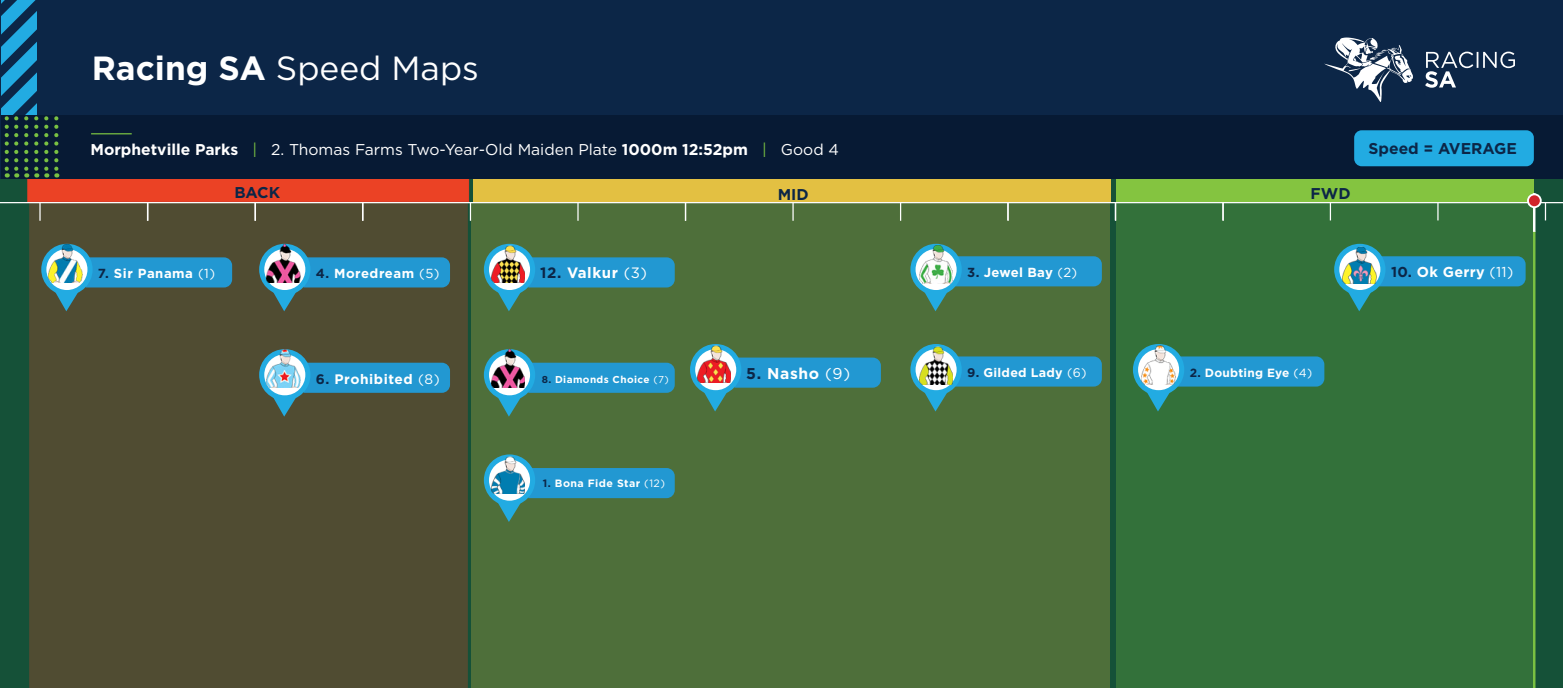
<style>
.page{position:relative;width:1563px;height:688px;background:#fff}
.page>*{position:absolute;margin:0;border:0;box-sizing:border-box;transform-origin:0 0}
.t1{font:33.5px "Gotham HTF";color:#fff}
.t2{font:15.62px "Gotham";color:#fff}
.t3{font:700 15.62px "Gotham HTF";color:#0c2647}
.t4{font:700 15.62px "Gotham HTF";letter-spacing:.04em;color:#fff}
.t5{font:700 15px "Gotham HTF";letter-spacing:.04em;color:#fff}
.t6{font:700 14.38px "Gotham HTF";letter-spacing:.02em;color:#fff}
.t7{font:700 13.75px "Gotham HTF";letter-spacing:.04em;color:#fff}
.t8{font:700 13.12px "Gotham HTF";letter-spacing:.04em;color:#fff}
.t9{font:700 13.12px "Gotham HTF";letter-spacing:.01em;color:#fff}
.t10{font:700 12.5px "Gotham HTF";letter-spacing:.02em;color:#fff}
.t11{font:700 11.88px "Gotham HTF";letter-spacing:.02em;color:#fff}
.t12{font:700 10.62px "Gotham HTF";letter-spacing:.04em;color:#fff}
.t13{font:700 10px "Gotham HTF";letter-spacing:.04em;color:#fff}
.s1{font-weight:700}
.s2{font-family:"Gotham HTF";font-weight:700}
.s3{font-family:"Gotham HTF";color:#79c142}
.s4{color:#0c2647}
.s5{font-family:"Gotham";font-weight:400}
</style>
<div class="page">
<div style="left:0;top:178px;width:1562px;height:510px;background:#155138"></div>
<div style="left:28px;top:178px;width:441px;height:24px;background:#eb4225;border:1px solid #eb3e26"></div>
<div style="left:472px;top:179px;width:638px;height:23px;background:#e3c042"></div>
<div style="left:1116px;top:179px;width:417px;height:23px;background:#84c440"></div>
<div style="left:29px;top:203px;width:439px;height:485px;background:#504c32"></div>
<div style="left:471px;top:202px;width:639px;height:486px;background:#4e6f3a"></div>
<div style="left:1116px;top:203px;width:416px;height:485px;background:#33713a"></div>
<div style="left:0;top:0;width:1562px;height:178px;background:#0c2647"></div>
<hr style="left:0;top:202px;width:1562px;height:1px;background:#fff">
<div style="left:1px;top:115px;width:1561px;height:63px;background:#071a34"></div>
<svg style="left:470px;top:203px;width:1px;height:18px"></svg>
<svg style="left:577px;top:203px;width:1px;height:18px"></svg>
<hr style="left:91px;top:133px;width:41px;height:1px;background:#79c142">
<svg style="left:1425px;top:52px;width:90px;height:36px"></svg>
<svg style="left:1324px;top:37px;width:89px;height:65px"></svg>
<svg style="left:685px;top:203px;width:1px;height:18px"></svg>
<svg style="left:792px;top:203px;width:1px;height:18px"></svg>
<svg style="left:900px;top:203px;width:1px;height:18px"></svg>
<svg style="left:44px;top:116px;width:4px;height:61px"></svg>
<svg style="left:54px;top:116px;width:4px;height:61px"></svg>
<svg style="left:1px;top:0;width:37px;height:177px"></svg>
<hr style="left:1532px;top:231px;width:3px;height:457px;background:#79c142">
<hr style="left:1532px;top:193px;width:3px;height:39px;background:#fff">
<div style="left:1528px;top:194px;width:12px;height:13px;background:#d1232a;border-radius:50%"></div>
<div style="left:1527px;top:193px;width:14px;height:15px;border:2px solid #fff;border-radius:50%"></div>
<svg style="left:1007px;top:203px;width:1px;height:18px"></svg>
<svg style="left:1114px;top:203px;width:2px;height:18px"></svg>
<svg style="left:1222px;top:203px;width:1px;height:18px"></svg>
<svg style="left:1329px;top:203px;width:2px;height:17px"></svg>
<svg style="left:1437px;top:203px;width:1px;height:17px"></svg>
<svg style="left:1544px;top:203px;width:2px;height:17px"></svg>
<svg style="left:39px;top:203px;width:2px;height:18px"></svg>
<svg style="left:147px;top:203px;width:1px;height:18px"></svg>
<svg style="left:254px;top:203px;width:2px;height:18px"></svg>
<svg style="left:362px;top:203px;width:1px;height:18px"></svg>
<svg style="left:1334px;top:244px;width:191px;height:67px"></svg>
<img style="left:1342px;top:246px;width:34px;height:38px">
<svg style="left:910px;top:344px;width:192px;height:67px"></svg>
<img style="left:919px;top:346px;width:33px;height:38px">
<svg style="left:910px;top:244px;width:192px;height:67px"></svg>
<img style="left:919px;top:246px;width:33px;height:38px">
<svg style="left:1133px;top:344px;width:191px;height:67px"></svg>
<img style="left:1141px;top:346px;width:34px;height:38px">
<svg style="left:484px;top:349px;width:191px;height:67px"></svg>
<img style="left:491px;top:350px;width:34px;height:38px">
<svg style="left:484px;top:454px;width:191px;height:68px"></svg>
<img style="left:491px;top:455px;width:34px;height:38px">
<svg style="left:259px;top:349px;width:191px;height:67px;background:#40727c"></svg>
<img style="left:267px;top:350px;width:33px;height:38px">
<svg style="left:259px;top:244px;width:191px;height:67px;background:#40727c"></svg>
<img style="left:267px;top:244px;width:33px;height:38px">
<svg style="left:41px;top:244px;width:191px;height:67px;background:#41727c"></svg>
<img style="left:49px;top:244px;width:33px;height:38px">
<svg style="left:484px;top:249px;width:191px;height:62px"></svg>
<img style="left:491px;top:244px;width:34px;height:38px">
<svg style="left:690px;top:349px;width:191px;height:62px"></svg>
<img style="left:697px;top:344px;width:34px;height:39px">
<div style="left:1354px;top:130px;width:179px;height:36px;background:#22abe2;border-radius:8px"></div>
<h1 class="t1" style="left:92px;top:49px;width:389px"><span class="s1">Racing SA</span> Speed Maps</h1>
<p class="t2" style="left:90px;top:141px;width:750px"><span class="s2">Morphetville Parks</span> <span class="s3">|</span> 2. Thomas Farms Two-Year-Old Maiden Plate <span class="s2">1000m 12:52pm</span> <span class="s3">|</span> Good 4</p>
<p class="t3" style="left:234px;top:184px;width:47px">BACK</p>
<p class="t3" style="left:777px;top:185px;width:33px">MID</p>
<p class="t3" style="left:1310px;top:184px;width:41px">FWD</p>
<p class="t3" style="left:1368px;top:139px;width:150px">Speed = AVERAGE</p>
<p class="t8" style="left:98px;top:266px;width:119px"><span class="s4">7.</span> Sir Panama <span class="s5">(1)</span></p>
<p class="t8" style="left:316px;top:266px;width:125px"><span class="s4">4.</span> Moredream <span class="s5">(5)</span></p>
<p class="t5" style="left:540px;top:264px;width:108px"><span class="s4">12.</span> Valkur <span class="s5">(3)</span></p>
<p class="t9" style="left:967px;top:264px;width:111px"><span class="s4">3.</span> Jewel Bay <span class="s5">(2)</span></p>
<p class="t6" style="left:1391px;top:264px;width:124px"><span class="s4">10.</span> Ok Gerry <span class="s5">(11)</span></p>
<p class="t7" style="left:316px;top:371px;width:125px"><span class="s4">6.</span> Prohibited <span class="s5">(8)</span></p>
<p class="t13" style="left:542px;top:373px;width:129px"><span class="s4">8.</span> Diamonds Choice <span class="s5">(7)</span></p>
<p class="t4" style="left:746px;top:364px;width:105px"><span class="s4">5.</span> Nasho <span class="s5">(9)</span></p>
<p class="t10" style="left:967px;top:365px;width:121px"><span class="s4">9.</span> Gilded Lady <span class="s5">(6)</span></p>
<p class="t11" style="left:1189px;top:365px;width:124px"><span class="s4">2.</span> Doubting Eye <span class="s5">(4)</span></p>
<p class="t12" style="left:543px;top:477px;width:123px"><span class="s4">1.</span> Bona Fide Star <span class="s5">(12)</span></p>
</div>
